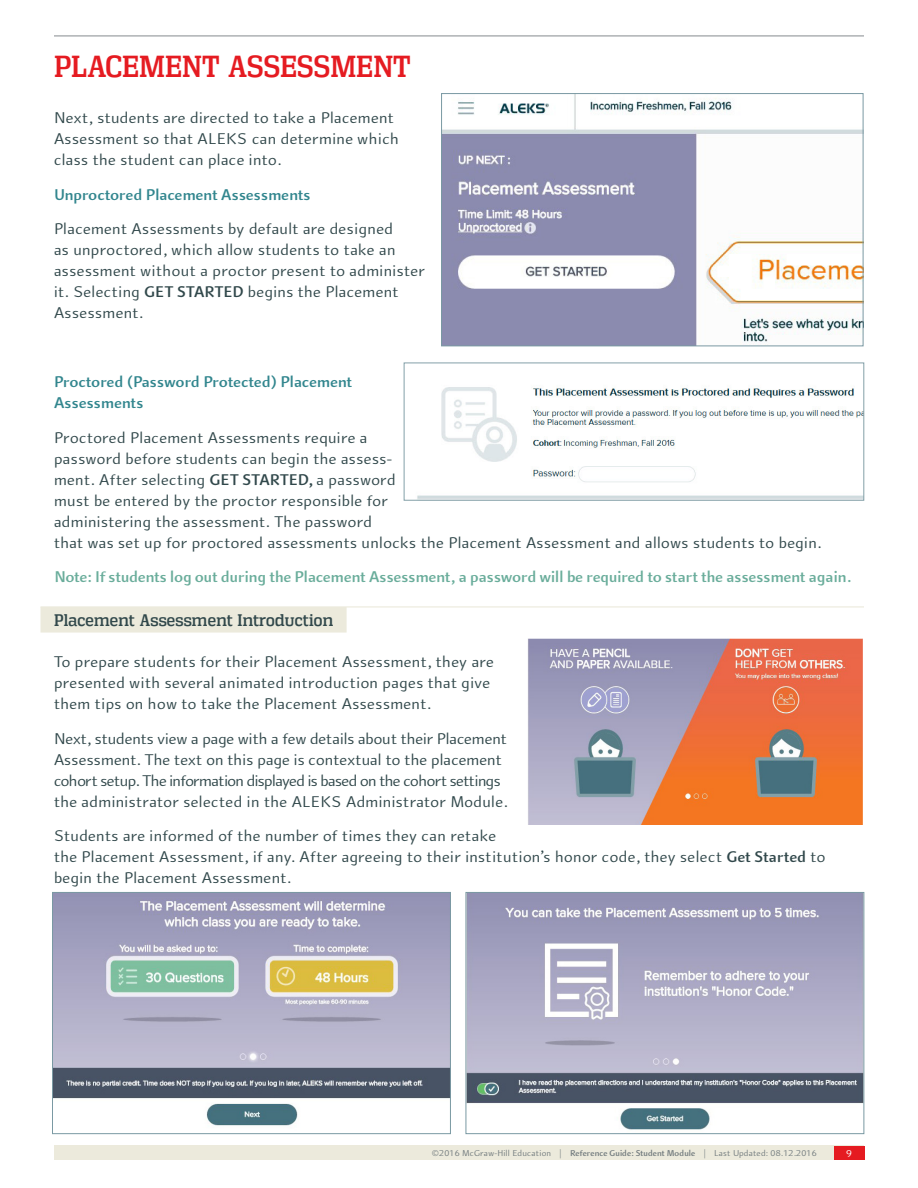
<style>
.page{position:relative;width:918px;height:1188px;background:#fff}
.page>*{position:absolute;margin:0;border:0;box-sizing:border-box;transform-origin:0 0}
.t1{font:30px "Vectipede Rg";color:#e51b21}
.t2{font:16.5px/21px "Arum Sans";letter-spacing:.025em;color:#31484b}
.t3{font:700 16.5px "Arum Sans";letter-spacing:.02em;color:#6aad9b}
.t4{font:700 16.5px/21px "Arum Sans";letter-spacing:.025em;color:#32868e}
.t5{font:16.5px "Vectipede Rg";letter-spacing:.01em;color:#31484b}
.t6{font:10.5px "Arum Sans";color:#fff}
.t7{font:9px "Arum Sans";letter-spacing:.025em;color:#727b7e}
.s1{font-weight:700}
</style>
<div class="page">
<div style="left:54px;top:1146px;width:810px;height:14px;background:#eceadc"></div>
<div style="left:834px;top:1146px;width:30px;height:14px;background:#e51b21"></div>
<hr style="left:54px;top:36px;width:810px;height:1px;background:#858b8f">
<div style="left:40px;top:607px;width:307px;height:26px;background:#eceadc"></div>
<hr style="left:40px;top:606px;width:824px;height:1px;background:#eceadc">
<img style="left:443px;top:95px;width:418px;height:249px">
<div style="left:441px;top:93px;width:422px;height:253px;border:1px solid #7a99a3"></div>
<img style="left:417px;top:387px;width:445px;height:111px">
<img style="left:528px;top:638px;width:335px;height:187px">
<img style="left:54px;top:894px;width:395px;height:232px">
<div style="left:52px;top:892px;width:399px;height:242px;border:1px solid #7a99a3"></div>
<img style="left:468px;top:894px;width:394px;height:236px">
<div style="left:466px;top:892px;width:398px;height:242px;border:1px solid #7a99a3"></div>
<h1 class="t1" style="left:54px;top:48px;width:358px">PLACEMENT ASSESSMENT</h1>
<p class="t2" style="left:54px;top:108px;width:346px">Next, students are directed to take a Placement<br>Assessment so that ALEKS can determine which class the student can place into.</p>
<p class="t4" style="left:54px;top:184px;width:258px">Unproctored Placement Assessments</p>
<p class="t2" style="left:54px;top:219px;width:372px">Placement Assessments by default are designed<br>as unproctored, which allow students to take an assessment without a proctor present to administer it. Selecting <span class="s1">GET STARTED</span> begins the Placement Assessment.</p>
<p class="t4" style="left:54px;top:372px;width:299px">Proctored (Password Protected) Placement<br>Assessments</p>
<p class="t2" style="left:54px;top:427px;width:769px">Proctored Placement Assessments require a<br>password before students can begin the assess-<br>ment. After selecting <span class="s1">GET STARTED,</span> a password<br>must be entered by the proctor responsible for<br>administering the assessment. The password<br>that was set up for proctored assessments unlocks the Placement Assessment and allows students to begin.</p>
<p class="t3" style="left:54px;top:567px;width:799px">Note: If students log out during the Placement Assessment, a password will be required to start the assessment again.</p>
<p class="t5" style="left:54px;top:610px;width:281px">Placement Assessment Introduction</p>
<p class="t2" style="left:54px;top:652px;width:441px">To prepare students for their Placement Assessment, they are presented with several animated introduction pages that give them tips on how to take the Placement Assessment.</p>
<p class="t2" style="left:54px;top:728px;width:455px">Next, students view a page with a few details about their Placement Assessment. The text on this page is contextual to the placement cohort setup. The information displayed is based on the cohort settings the administrator selected in the ALEKS Administrator Module.</p>
<p class="t2" style="left:54px;top:826px;width:773px">Students are informed of the number of times they can retake<br>the Placement Assessment, if any. After agreeing to their institution’s honor code, they select <span class="s1">Get Started</span> to begin the Placement Assessment.</p>
<p class="t7" style="left:432px;top:1148px;width:386px">©2016 McGraw-Hill Education | <span class="s1">Reference Guide: Student Module</span> | Last Updated: 08.12.2016</p>
<p class="t6" style="left:846px;top:1147px;width:7px">9</p>
</div>
